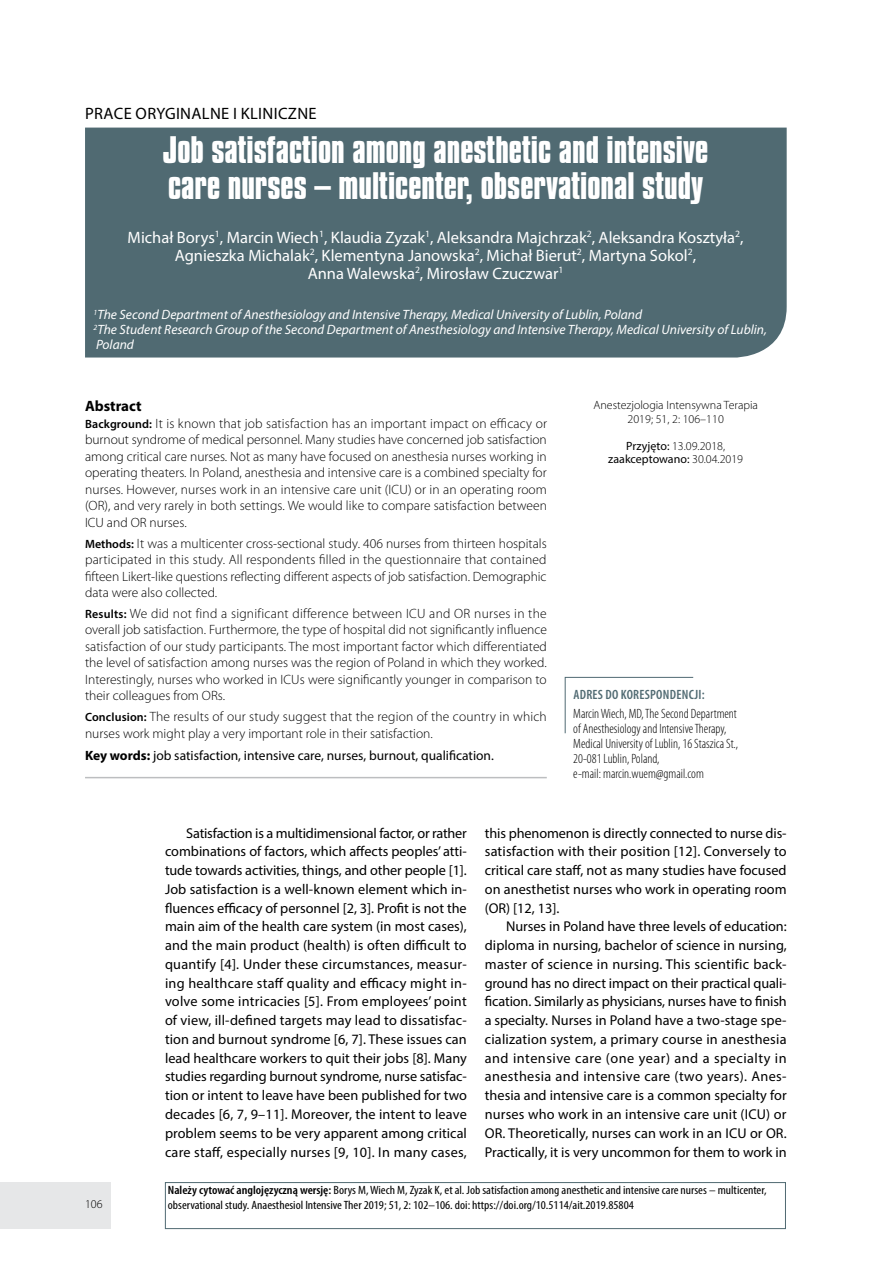
<style>
.page{position:relative;width:893px;height:1263px;background:#fff}
.page>*{position:absolute;margin:0;border:0;box-sizing:border-box;transform-origin:0 0}
.t1{font:700 33px/36px "Compacta EU";color:#fff}
.t2{font:16.5px/18px "Myriad Pro";color:#fff;text-align:center}
.t3{font:16.5px "Myriad Pro";letter-spacing:.02em;color:#000}
.t4{font:700 15px "Myriad Pro";color:#000}
.t5{font:14.25px/18.8px "Myriad Pro";letter-spacing:.005em;color:#000;text-align:justify}
.t6{font:300 13.5px/16.5px "Myriad Pro";color:#000;text-align:justify}
.t7{font:italic 13.5px/15px "Myriad Pro";color:#fff}
.t8{font:300 condensed 13.5px/15px "Myriad Pro";color:#000}
.t9{font:13.5px "Myriad Pro";color:#000}
.t10{font:600 condensed 13.5px "Myriad Pro";letter-spacing:.02em;color:#506a72}
.t11{font:condensed 12px/15px "Myriad Pro";color:#000;scale:1.1 1}
.t12{font:300 12px/13.5px "Myriad Pro";color:#000;text-align:center}
.t13{font:12px/13.5px "Myriad Pro";color:#000;text-align:center}
.s1{font-weight:600;font-size:12px}
.s2{font-weight:700}
.s3{font-weight:300}
.s4{font-weight:600}
</style>
<div class="page">
<div style="left:0;top:1182px;width:111px;height:47px;background:#e6e7e8"></div>
<div style="left:85px;top:128px;width:702px;height:229px;background:#506a72"></div>
<svg style="left:564px;top:677px;width:130px;height:57px"></svg>
<hr style="left:85px;top:777px;width:462px;height:1px;background:#bcbec0">
<div style="left:165px;top:1182px;width:621px;height:47px;border:1px solid #506a72"></div>
<p class="t3" style="left:85px;top:103px;width:233px">prace Oryginalne i kliniczne</p>
<h1 class="t1" style="left:163px;top:134px;width:547px">Job satisfaction among anesthetic and intensive care nurses – multicenter, observational study</h1>
<p class="t2" style="left:128px;top:228px;width:617px">Michał Borys<sup>1</sup>, Marcin Wiech<sup>1</sup>, Klaudia Zyzak<sup>1</sup>, Aleksandra Majchrzak<sup>2</sup>, Aleksandra Kosztyła<sup>2</sup>,<br>Agnieszka Michalak<sup>2</sup>, Klementyna Janowska<sup>2</sup>, Michał Bierut<sup>2</sup>, Martyna Sokol<sup>2</sup>,<br>Anna Walewska<sup>2</sup>, Mirosław Czuczwar<sup>1</sup></p>
<p class="t7" style="left:94px;top:307px;width:675px"><sup>1</sup>The Second Department of Anesthesiology and Intensive Therapy, Medical University of Lublin, Poland<br><sup>2</sup>The Student Research Group of the Second Department of Anesthesiology and Intensive Therapy, Medical University of Lublin,<br>Poland</p>
<p class="t4" style="left:85px;top:396px;width:58px">Abstract</p>
<p class="t6" style="left:85px;top:415px;width:463px"><span class="s1">Background:</span> It is known that job satisfaction has an important impact on efficacy or burnout syndrome of medical personnel. Many studies have concerned job satisfaction among critical care nurses. Not as many have focused on anesthesia nurses working in operating theaters. In Poland, anesthesia and intensive care is a combined specialty for nurses. However, nurses work in an intensive care unit (ICU) or in an operating room (OR), and very rarely in both settings. We would like to compare satisfaction between ICU and OR nurses.</p>
<p class="t6" style="left:85px;top:535px;width:463px"><span class="s1">Methods:</span> It was a multicenter cross-sectional study. 406 nurses from thirteen hospitals participated in this study. All respondents filled in the questionnaire that contained fifteen Likert-like questions reflecting different aspects of job satisfaction. Demographic data were also collected.</p>
<p class="t6" style="left:85px;top:605px;width:463px"><span class="s1">Results:</span> We did not find a significant difference between ICU and OR nurses in the overall job satisfaction. Furthermore, the type of hospital did not significantly influence satisfaction of our study participants. The most important factor which differentiated the level of satisfaction among nurses was the region of Poland in which they worked.<br>Interestingly, nurses who worked in ICUs were significantly younger in comparison to their colleagues from ORs.</p>
<p class="t6" style="left:85px;top:708px;width:463px"><span class="s1">Conclusion:</span> The results of our study suggest that the region of the country in which nurses work might play a very important role in their satisfaction.</p>
<p class="t9" style="left:85px;top:747px;width:410px"><span class="s2">Key words:</span> job satisfaction, intensive care, nurses, burnout, qualification.</p>
<p class="t12" style="left:593px;top:398px;width:166px">Anestezjologia Intensywna Terapia<br>2019; 51, 2: 106–110</p>
<p class="t13" style="left:608px;top:439px;width:136px">Przyjęto: <span class="s3">13.09.2018, </span>zaakceptowano: <span class="s3">30.04.2019</span></p>
<p class="t10" style="left:573px;top:686px;width:133px">ADRES DO KORESPONDENCJI:</p>
<p class="t8" style="left:573px;top:706px;width:166px">Marcin Wiech, MD, The Second Department of Anesthesiology and Intensive Therapy, Medical University of Lublin, 16 Staszica St., 20-081 Lublin, Poland,<br>e-mail: marcin.wuem@gmail.com</p>
<p class="t12" style="left:85px;top:1198px;width:19px">106</p>
<p class="t5" style="left:165px;top:823px;width:303px;text-indent:21px">Satisfaction is a multidimensional factor, or rather combinations of factors, which affects peoples’ atti&shy;tude towards activities, things, and other people [1].<br>Job satisfaction is a well-known element which in&shy;fluences efficacy of personnel [2, 3]. Profit is not the main aim of the health care system (in most cases), and the main product (health) is often difficult to quantify [4]. Under these circumstances, measur&shy;ing healthcare staff quality and efficacy might in&shy;volve some intricacies [5]. From employees’ point of view, ill-defined targets may lead to dissatisfac&shy;tion and burnout syndrome [6, 7]. These issues can lead healthcare workers to quit their jobs [8]. Many studies regarding burnout syndrome, nurse satisfac&shy;tion or intent to leave have been published for two decades [6, 7, 9–11]. Moreover, the intent to leave problem seems to be very apparent among critical care staff, especially nurses [9, 10]. I n many cases,</p>
<p class="t5" style="left:485px;top:823px;width:303px">this phenomenon is directly connected to nurse dis&shy;satisfaction with their position [12]. Conversely to critical care staff, not as many studies have focused on anesthetist nurses who work in operating room (OR) [12, 13].</p>
<p class="t5" style="left:485px;top:917px;width:304px;text-indent:21px">Nurses in Poland have three levels of education: diploma in nursing, bachelor of science in nursing, master of science in nursing. This scientific back&shy;ground has no direct impact on their practical quali&shy;fication. Similarly as physicians, nurses have to finish a specialty. Nurses in Poland have a two-stage spe&shy;cialization system, a primary course in anesthesia and intensive care (one year) and a specialty in anesthesia and intensive care (two years). Anes&shy;thesia and intensive care is a common specialty for nurses who work in an intensive care unit (ICU) or OR. Theoretically, nurses can work in an ICU or OR.<br>Practically, it is very uncommon for them to work in</p>
<p class="t11" style="left:168px;top:1182px;width:546px"><span class="s4">Należy cytować anglojęzyczną wersję:</span> Borys M, Wiech M, Zyzak K, et al. Job satisfaction among anesthetic and intensive care nurses – multicenter, observational study. Anaesthesiol Intensive Ther 2019; 51, 2: 102–106. doi: https://doi.org/10.5114/ait.2019.85804</p>
</div>
